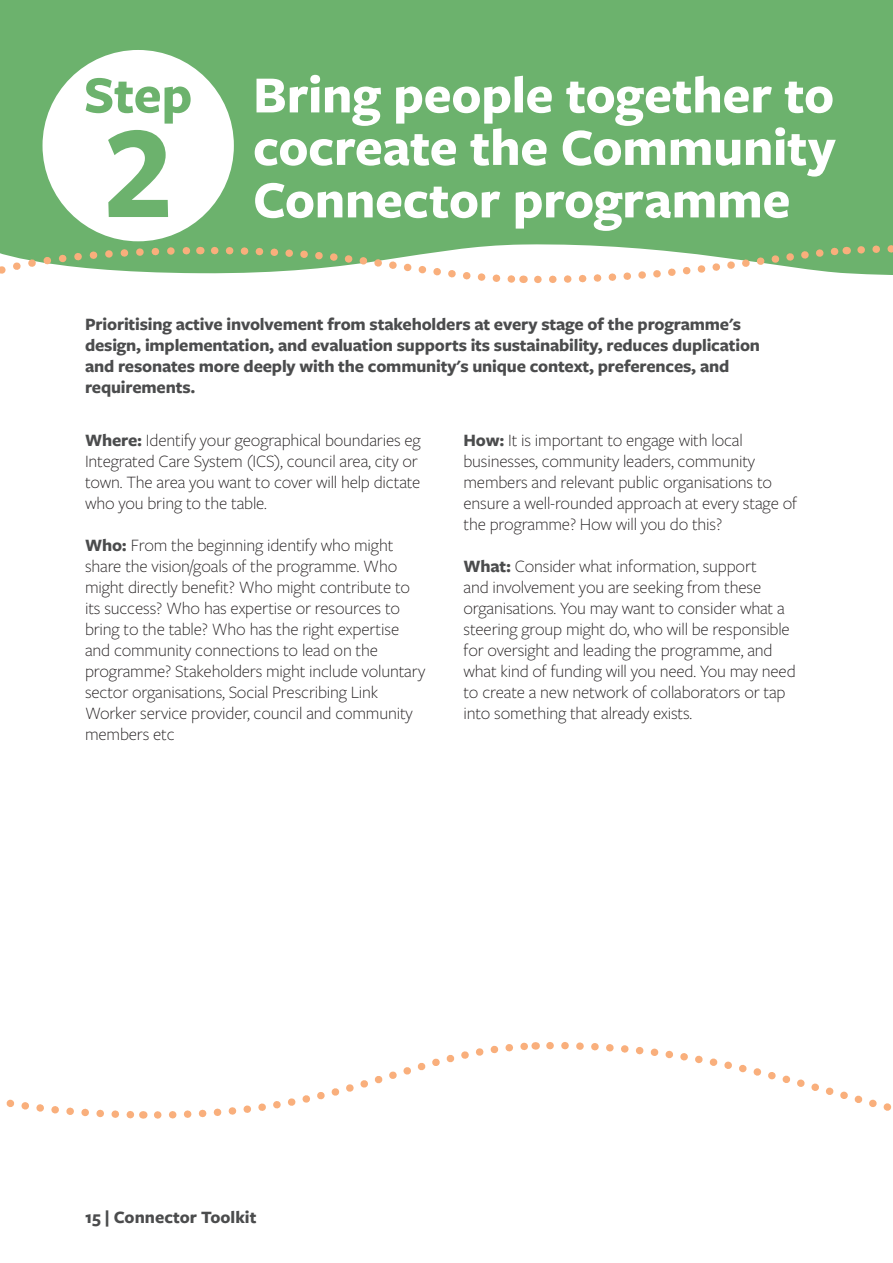
<style>
.page{position:relative;width:893px;height:1263px;background:#fff}
.page>*{position:absolute;margin:0;border:0;box-sizing:border-box;transform-origin:0 0}
.t1{font:700 138px "Freight Sans Pro";color:#6cb26d}
.t2{font:700 54px/52.5px "Freight Sans Pro";letter-spacing:-.005em;color:#fff;text-align:justify}
.t3{font:700 54px "Freight Sans Pro";color:#6cb26d}
.t4{font:300 18px/21px "Freight Sans Pro";letter-spacing:-.01em;color:#231f20}
.t5{font:700 18px/21px "Freight Sans Pro";letter-spacing:-.01em;color:#4b4c4d}
.s1{font-weight:700;color:#4b4c4d}
</style>
<div class="page">
<div style="left:0;top:0;width:893px;height:276px;background:#6cb26d"></div>
<div style="left:43px;top:50px;width:191px;height:191px;background:#fff;border-radius:50%"></div>
<svg style="left:0;top:243px;width:201px;height:33px"></svg>
<svg style="left:207px;top:243px;width:317px;height:40px"></svg>
<svg style="left:530px;top:243px;width:317px;height:41px"></svg>
<svg style="left:853px;top:241px;width:40px;height:17px"></svg>
<svg style="left:6px;top:1099px;width:138px;height:20px"></svg>
<svg style="left:154px;top:1042px;width:382px;height:77px"></svg>
<svg style="left:546px;top:1042px;width:346px;height:69px"></svg>
<h2 class="t3" style="left:84px;top:58px;width:110px">Step</h2>
<h1 class="t1" style="left:104px;top:77px;width:70px">2</h1>
<h2 class="t2" style="left:253px;top:67px;width:584px">Bring people together to cocreate the Community Connector programme</h2>
<p class="t5" style="left:85px;top:313px;width:676px">Prioritising active involvement from stakeholders at every stage of the programme's design, implementation, and evaluation supports its sustainability, reduces duplication and resonates more deeply with the community's unique context, preferences, and requirements.</p>
<p class="t4" style="left:463px;top:429px;width:335px"><span class="s1">How:</span> It is important to engage with local businesses, community leaders, community members and relevant public organisations to ensure a well-rounded approach at every stage of the programme? How will you do this?</p>
<p class="t4" style="left:463px;top:555px;width:334px"><span class="s1">What:</span> Consider what information, support<br>and involvement you are seeking from these organisations. You may want to consider what a steering group might do, who will be responsible for oversight and leading the programme, and what kind of funding will you need. You may need to create a new network of collaborators or tap into something that already exists.</p>
<p class="t4" style="left:85px;top:429px;width:337px"><span class="s1">Where:</span> Identify your geographical boundaries eg Integrated Care System (ICS), council area, city or town. The area you want to cover will help dictate who you bring to the table.</p>
<p class="t4" style="left:85px;top:534px;width:342px"><span class="s1">Who:</span> From the beginning identify who might share the vision/goals of the programme. Who might directly benefit? Who might contribute to its success? Who has expertise or resources to bring to the table? Who has the right expertise and community connections to lead on the programme? Stakeholders might include voluntary sector organisations, Social Prescribing Link Worker service provider, council and community members etc</p>
<p class="t5" style="left:85px;top:1206px;width:173px">15 | Connector Toolkit</p>
</div>
